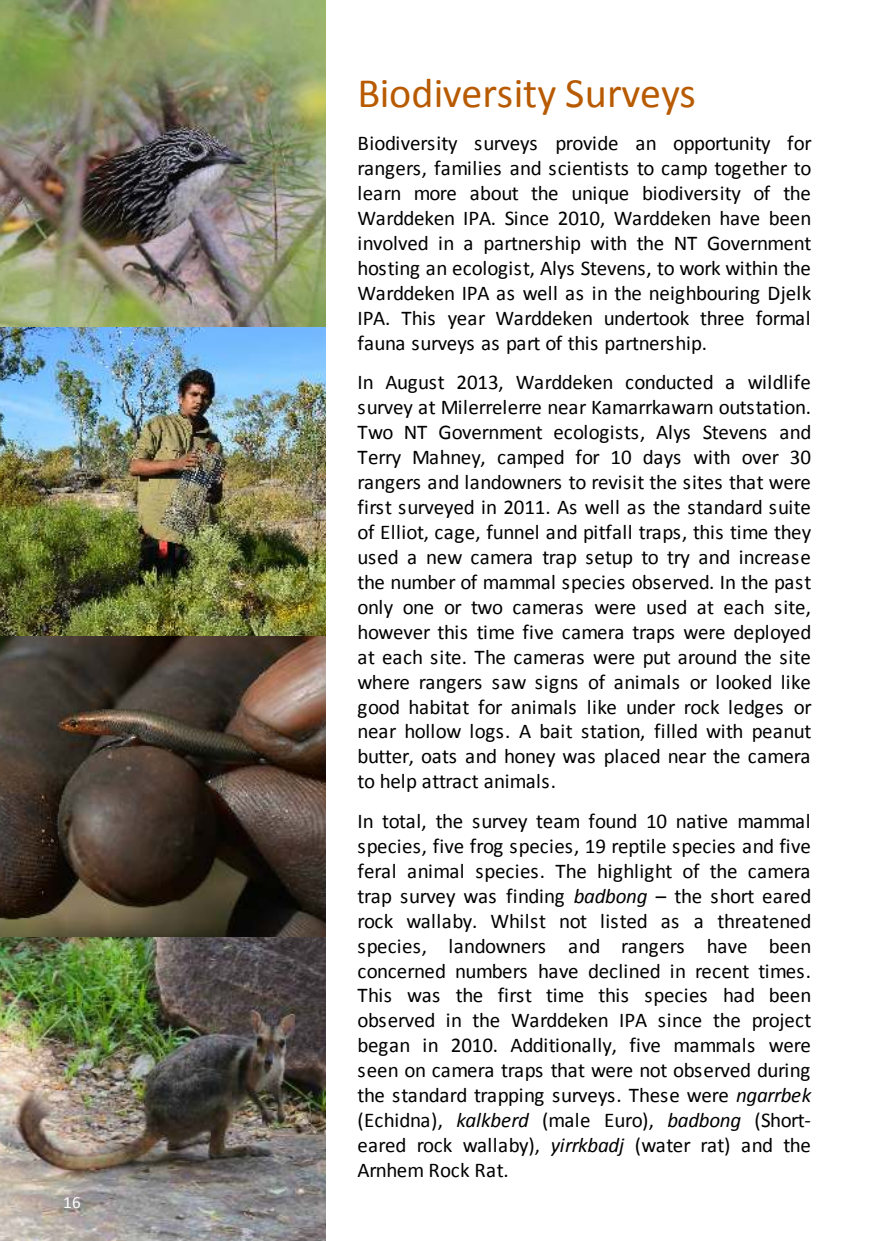
<style>
.page{position:relative;width:874px;height:1241px;background:#fff}
.page>*{position:absolute;margin:0;border:0;box-sizing:border-box;transform-origin:0 0}
.t1{font:42px "Calibri";letter-spacing:-.005em;color:#b85a00}
.t2{font:21px/24.8px "Calibri";letter-spacing:-.02em;color:#000;text-align:justify}
.t3{font:17.15px "Calibri";color:#fff}
.s1{font-style:italic}
</style>
<div class="page">
<img style="left:0;top:635px;width:326px;height:605px">
<img style="left:0;top:0;width:326px;height:635px">
<p class="t3" style="left:63px;top:1195px;width:19px">16</p>
<h1 class="t1" style="left:357px;top:75px;width:339px">Biodiversity Surveys</h1>
<p class="t2" style="left:357px;top:132px;width:455px">Biodiversity surveys provide an opportunity for rangers, families and scientists to camp together to learn more about the unique biodiversity of the Warddeken IPA. Since 2010, Warddeken have been involved in a partnership with the NT Government hosting an ecologist, Alys Stevens, to work within the Warddeken IPA as well as in the neighbouring Djelk IPA. This year Warddeken undertook three formal fauna surveys as part of this partnership.</p>
<p class="t2" style="left:357px;top:371px;width:455px">In August 2013, Warddeken conducted a wildlife survey at Milerrelerre near Kamarrkawarn outstation.<br>Two NT Government ecologists, Alys Stevens and Terry Mahney, camped for 10 days with over 30 rangers and landowners to revisit the sites that were first surveyed in 2011. As well as the standard suite of Elliot, cage, funnel and pitfall traps, this time they used a new camera trap setup to try and increase the number of mammal species observed. In the past only one or two cameras were used at each site, however this time five camera traps were deployed at each site. The cameras were put around the site where rangers saw signs of animals or looked like good habitat for animals like under rock ledges or near hollow logs. A bait station, filled with peanut butter, oats and honey was placed near the camera to help attract animals.</p>
<p class="t2" style="left:357px;top:810px;width:455px">In total, the survey team found 10 native mammal species, five frog species, 19 reptile species and five feral animal species. The highlight of the camera trap survey was finding <span class="s1">badbong</span> – the short eared rock wallaby. Whilst not listed as a threatened species, landowners and rangers have been concerned numbers have declined in recent times.<br>This was the first time this species had been observed in the Warddeken IPA since the project began in 2010. Additionally, five mammals were seen on camera traps that were not observed during the standard trapping surveys. These were <span class="s1">ngarrbek </span>(Echidna), <span class="s1">kalkberd</span> (male Euro), <span class="s1">badbong</span> (Short&shy;eared rock wallaby), <span class="s1">yirrkbadj</span> (water rat) and the Arnhem Rock Rat.</p>
</div>
